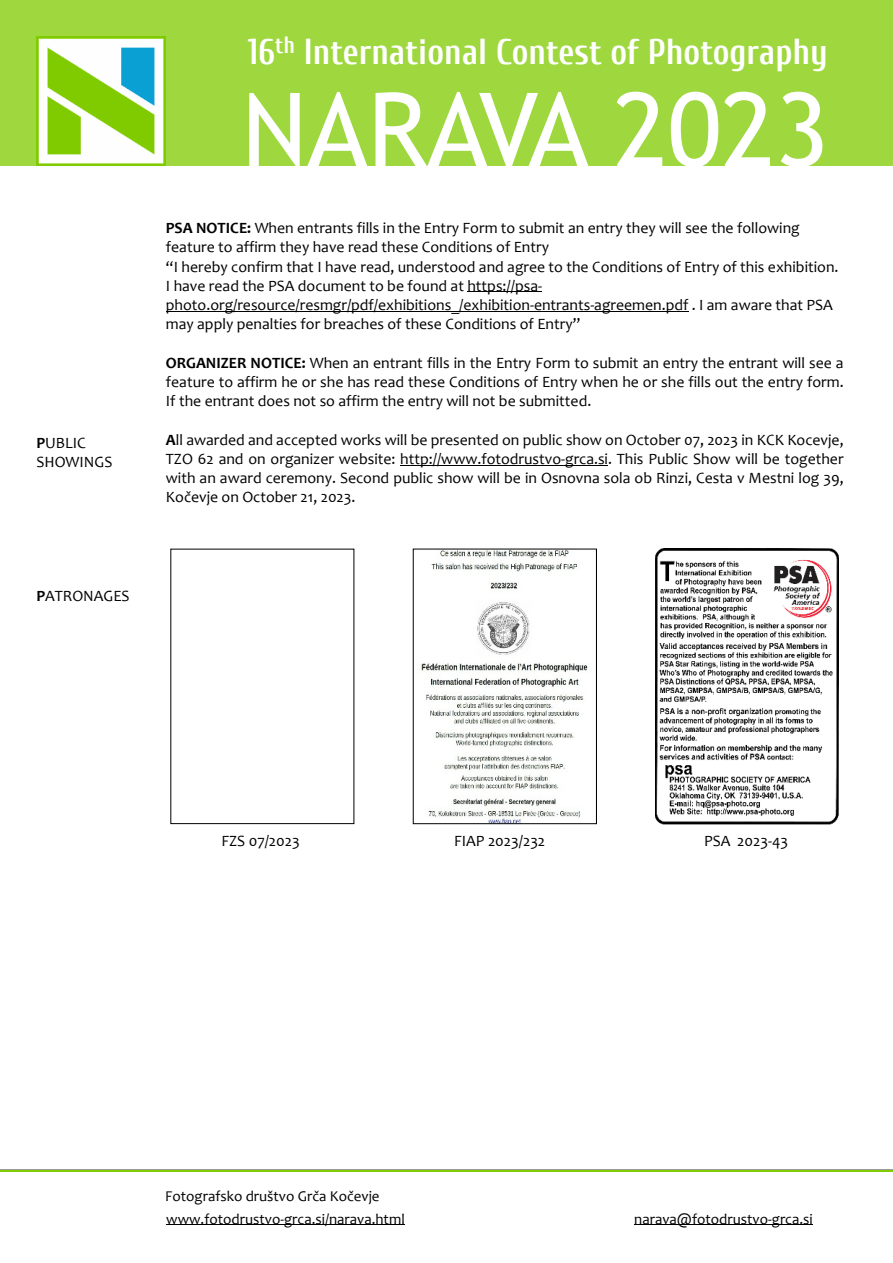
<style>
.page{position:relative;width:893px;height:1263px;background:#fff}
.page>*{position:absolute;margin:0;border:0;box-sizing:border-box;transform-origin:0 0}
.t1{font:102.45px "Trebuchet MS";color:#fff}
.t2{font:700 36px "Cuprum";color:#fff}
.t3{font:15.75px/19.2px "Candara";color:#000}
.t4{font:15px "Candara";color:#000}
.s1{font-weight:700}
</style>
<div class="page">
<div style="left:0;top:0;width:893px;height:165px;background:#9ed83e"></div>
<img style="left:36px;top:36px;width:129px;height:129px">
<hr style="left:0;top:1170px;width:893px;height:1px;background:#80cc00">
<hr style="left:166px;top:1225px;width:114px;height:1px;background:#000">
<hr style="left:280px;top:1225px;width:125px;height:1px;background:#000">
<hr style="left:634px;top:1225px;width:134px;height:1px;background:#000">
<hr style="left:768px;top:1225px;width:45px;height:1px;background:#000">
<hr style="left:467px;top:292px;width:75px;height:1px;background:#000">
<hr style="left:166px;top:311px;width:522px;height:1px;background:#000">
<hr style="left:400px;top:465px;width:208px;height:1px;background:#000">
<img style="left:655px;top:548px;width:184px;height:276px">
<img style="left:421px;top:551px;width:167px;height:271px">
<div style="left:413px;top:549px;width:184px;height:275px;border:1px solid #000"></div>
<p class="t3" style="left:36px;top:434px;width:78px"><span class="s1">P</span>UBLIC<br>SHOWINGS</p>
<p class="t3" style="left:36px;top:588px;width:95px"><span class="s1">P</span>ATRONAGES</p>
<h2 class="t2" style="left:248px;top:32px;width:581px">16<sup>th</sup> International Contest of Photography</h2>
<h1 class="t1" style="left:242px;top:91px;width:589px">NARAVA 2023</h1>
<p class="t3" style="left:166px;top:220px;width:674px"><span class="s1">PSA NOTICE:</span> When entrants fills in the Entry Form to submit an entry they will see the following feature to affirm they have read these Conditions of Entry<br>“I hereby confirm that I have read, understood and agree to the Conditions of Entry of this exhibition.<br>I have read the PSA document to be found at https://psa&shy;photo.org/resource/resmgr/pdf/exhibitions_/exhibition-entrants-agreemen.pdf . I am aware that PSA may apply penalties for breaches of these Conditions of Entry”</p>
<p class="t3" style="left:166px;top:355px;width:679px;text-align:justify"><span class="s1">ORGANIZER NOTICE:</span> When an entrant fills in the Entry Form to submit an entry the entrant will see a feature to affirm he or she has read these Conditions of Entry when he or she fills out the entry form.<br>If the entrant does not so affirm the entry will not be submitted.</p>
<p class="t3" style="left:166px;top:432px;width:679px;text-align:justify"><span class="s1">A</span>ll awarded and accepted works will be presented on public show on October 07, 2023 in KCK Kocevje, TZO 62 and on organizer website: http://www.fotodrustvo-grca.si. This Public Show will be together with an award ceremony. Second public show will be in Osnovna sola ob Rinzi, Cesta v Mestni log 39, Kočevje on October 21, 2023.</p>
<p class="t3" style="left:221px;top:833px;width:80px">FZS 07/2023</p>
<p class="t3" style="left:454px;top:833px;width:93px">FIAP 2023/232</p>
<p class="t3" style="left:704px;top:833px;width:86px">PSA 2023-43</p>
<p class="t4" style="left:165px;top:1190px;width:216px">Fotografsko društvo Grča Kočevje</p>
<p class="t4" style="left:166px;top:1213px;width:240px">www.fotodrustvo-grca.si/narava.html</p>
<p class="t4" style="left:634px;top:1213px;width:180px">narava@fotodrustvo-grca.si</p>
</div>
